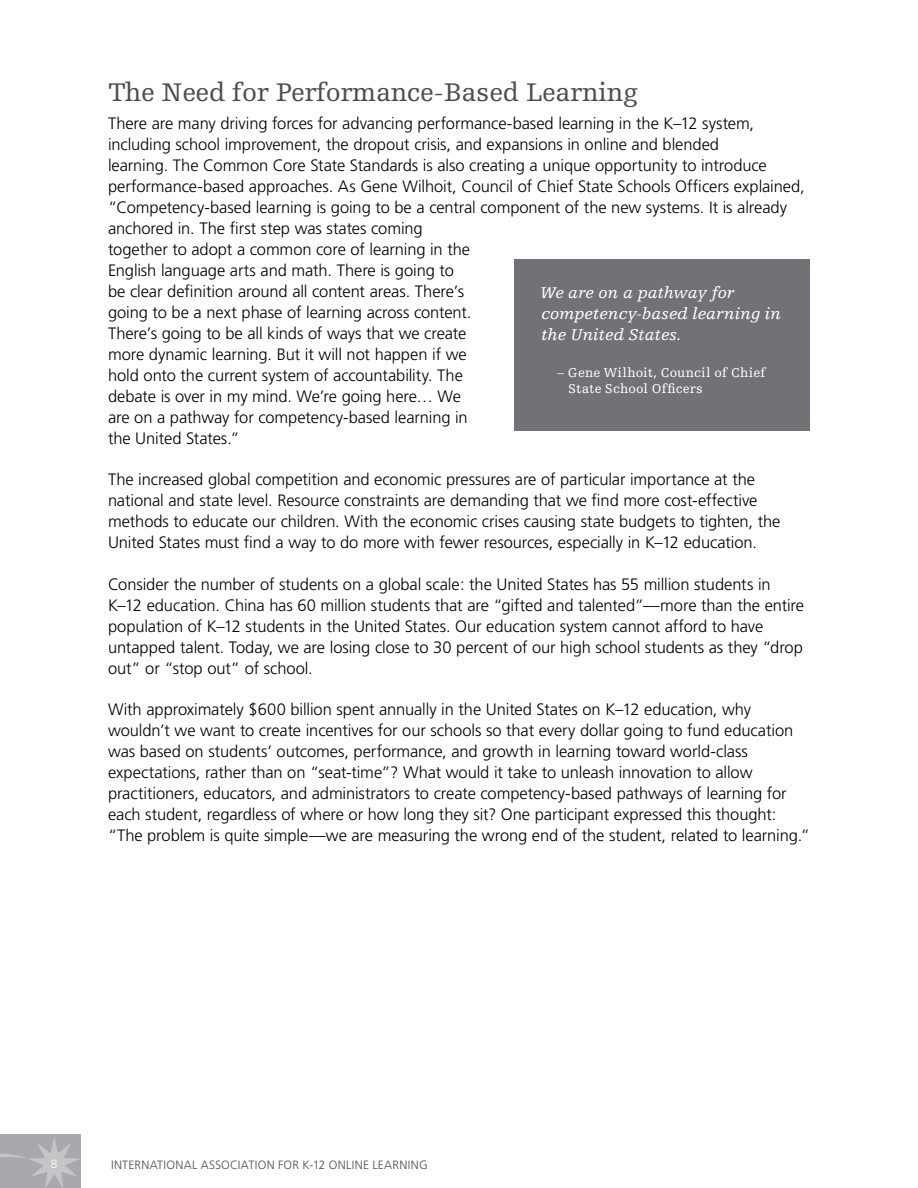
<style>
.page{position:relative;width:918px;height:1188px;background:#fff}
.page>*{position:absolute;margin:0;border:0;box-sizing:border-box;transform-origin:0 0}
.t1{font:27px "Egyptienne F";letter-spacing:-.01em;color:#4d4d4f}
.t2{font:300 16.5px/21px "Frutiger";letter-spacing:-.005em;color:#000}
.t3{font:italic 16.5px/21px "Egyptienne F";color:#fff}
.t4{font:13.5px/16.2px "Egyptienne F";letter-spacing:.015em;color:#fff}
.t5{font:300 12px "Frutiger";letter-spacing:.025em;color:#4d4d4f}
.t6{font:300 12px "Frutiger";color:#fff}
</style>
<div class="page">
<div style="left:514px;top:259px;width:296px;height:171px;background:#717275"></div>
<div style="left:0;top:1134px;width:81px;height:54px;background:#a7a9ac"></div>
<svg style="left:29px;top:1137px;width:50px;height:51px"></svg>
<svg style="left:0;top:1154px;width:25px;height:4px"></svg>
<h1 class="t1" style="left:108px;top:78px;width:532px">The Need for Performance-Based Learning</h1>
<p class="t2" style="left:108px;top:113px;width:698px">There are many driving forces for advancing performance-based learning in the K–12 system, including school improvement, the dropout crisis, and expansions in online and blended<br>learning. The Common Core State Standards is also creating a unique opportunity to introduce performance-based approaches. As Gene Wilhoit, Council of Chief State Schools Officers explained, “Competency-based learning is going to be a central component of the new systems. It is already anchored in. The first step was states coming<br>together to adopt a common core of learning in the<br>English language arts and math. There is going to<br>be clear definition around all content areas. There’s<br>going to be a next phase of learning across content.<br>There’s going to be all kinds of ways that we create<br>more dynamic learning. But it will not happen if we<br>hold onto the current system of accountability. The<br>debate is over in my mind. We’re going here… We<br>are on a pathway for competency-based learning in<br>the United States.”</p>
<p class="t2" style="left:108px;top:469px;width:674px">The increased global competition and economic pressures are of particular importance at the national and state level. Resource constraints are demanding that we find more cost-effective methods to educate our children. With the economic crises causing state budgets to tighten, the United States must find a way to do more with fewer resources, especially in K–12 education.</p>
<p class="t2" style="left:108px;top:574px;width:698px">Consider the number of students on a global scale: the United States has 55 million students in K–12 education. China has 60 million students that are “gifted and talented”—more than the entire population of K–12 students in the United States. Our education system cannot afford to have untapped talent. Today, we are losing close to 30 percent of our high school students as they “drop out” or “stop out” of school.</p>
<p class="t2" style="left:108px;top:699px;width:703px">With approximately $600 billion spent annually in the United States on K–12 education, why wouldn’t we want to create incentives for our schools so that every dollar going to fund education was based on students’ outcomes, performance, and growth in learning toward world-class expectations, rather than on “seat-time”? What would it take to unleash innovation to allow practitioners, educators, and administrators to create competency-based pathways of learning for each student, regardless of where or how long they sit? One participant expressed this thought: “The problem is quite simple—we are measuring the wrong end of the student, related to learning.”</p>
<p class="t3" style="left:540px;top:282px;width:242px">We are on a pathway for competency-based learning in the United States.</p>
<p class="t4" style="left:569px;top:364px;width:199px;text-indent:-11px">– Gene Wilhoit, Council of Chief<br>State School Officers</p>
<p class="t6" style="left:51px;top:1157px;width:8px">8</p>
<p class="t5" style="left:111px;top:1158px;width:175px">INTERNATIONAL ASSOCIATION for</p>
<p class="t5" style="left:302px;top:1158px;width:43px">K-12 Online</p>
<p class="t5" style="left:372px;top:1158px;width:14px">Learning</p>
</div>
